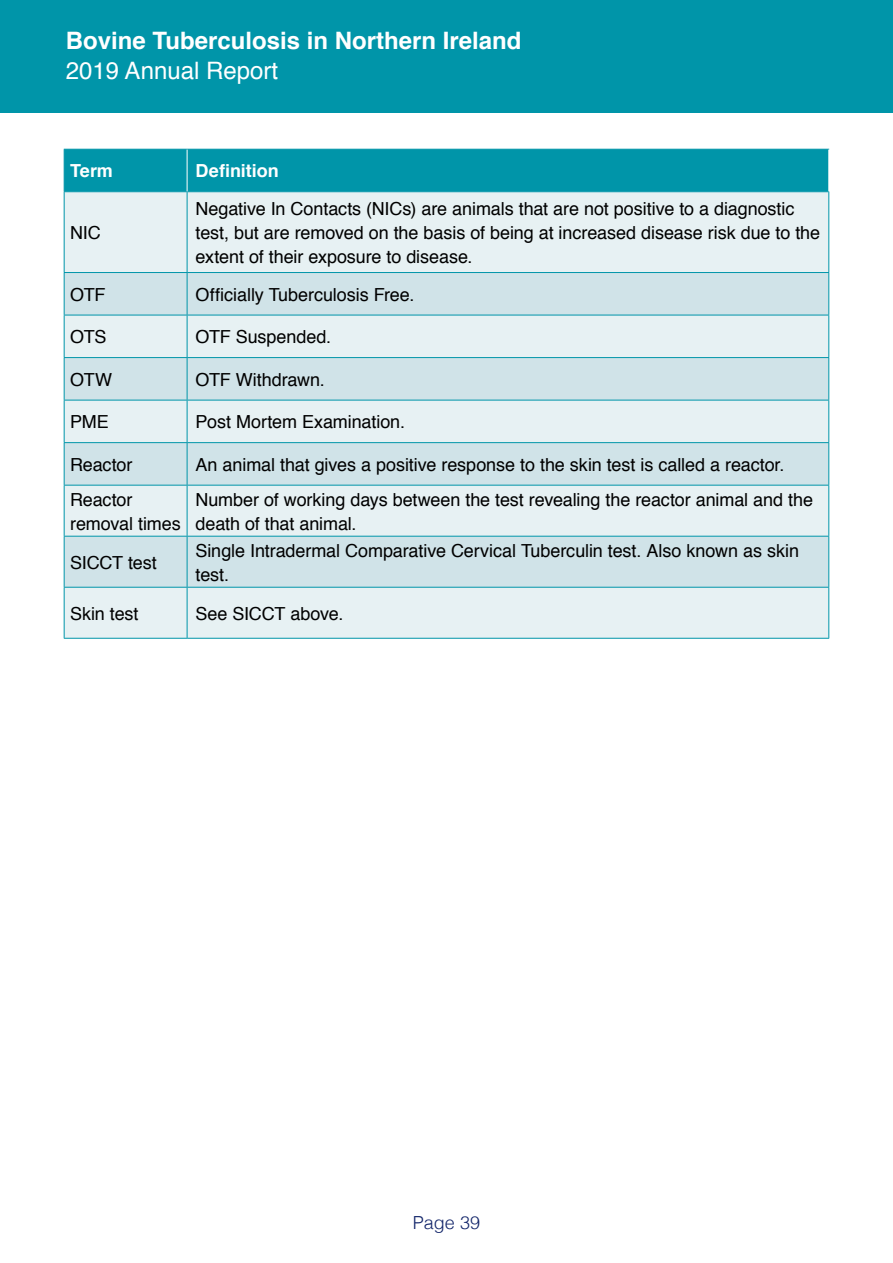
<style>
.page{position:relative;width:893px;height:1263px;background:#fff}
.page>*{position:absolute;margin:0;border:0;box-sizing:border-box;transform-origin:0 0}
.t1{font:700 24px "Helvetica";color:#fff}
.t2{font:24px "Helvetica";color:#fff}
._1_3_Body_Text{font:18px/24px "Helvetica";letter-spacing:-.005em;color:#000}
._1_3_Body_Text-2{font:700 18px "Helvetica";letter-spacing:-.005em;color:#fff}
.t3{font:300 18px "Helvetica";color:#112469}
</style>
<div class="page">
<div style="left:0;top:0;width:893px;height:113px;background:#0095a9"></div>
<div style="left:65px;top:150px;width:763px;height:41px;background:#0095a9"></div>
<div style="left:65px;top:192px;width:763px;height:446px;background:#e7f1f3"></div>
<svg style="left:65px;top:273px;width:763px;height:314px;background:#d8e8ec"></svg>
<hr style="left:64px;top:149px;width:123px;height:1px;background:#0095a9">
<hr style="left:64px;top:150px;width:1px;height:41px;background:#0095a9">
<hr style="left:187px;top:149px;width:642px;height:1px;background:#0095a9">
<hr style="left:64px;top:191px;width:123px;height:1px;background:#0095a9">
<hr style="left:64px;top:192px;width:1px;height:80px;background:#0095a9">
<hr style="left:187px;top:191px;width:642px;height:1px;background:#0095a9">
<hr style="left:187px;top:192px;width:1px;height:80px;background:#0095a9">
<hr style="left:828px;top:192px;width:1px;height:80px;background:#0095a9">
<hr style="left:64px;top:272px;width:123px;height:1px;background:#0095a9">
<hr style="left:64px;top:273px;width:1px;height:42px;background:#0095a9">
<hr style="left:187px;top:272px;width:642px;height:1px;background:#0095a9">
<hr style="left:187px;top:273px;width:1px;height:42px;background:#0095a9">
<hr style="left:828px;top:273px;width:1px;height:42px;background:#0095a9">
<hr style="left:64px;top:315px;width:123px;height:1px;background:#0095a9">
<hr style="left:64px;top:315px;width:1px;height:42px;background:#0095a9">
<hr style="left:187px;top:315px;width:642px;height:1px;background:#0095a9">
<hr style="left:187px;top:315px;width:1px;height:42px;background:#0095a9">
<hr style="left:828px;top:315px;width:1px;height:42px;background:#0095a9">
<hr style="left:64px;top:357px;width:123px;height:1px;background:#0095a9">
<hr style="left:64px;top:358px;width:1px;height:42px;background:#0095a9">
<hr style="left:187px;top:357px;width:642px;height:1px;background:#0095a9">
<hr style="left:187px;top:358px;width:1px;height:42px;background:#0095a9">
<hr style="left:828px;top:358px;width:1px;height:42px;background:#0095a9">
<hr style="left:64px;top:400px;width:123px;height:1px;background:#0095a9">
<hr style="left:64px;top:400px;width:1px;height:42px;background:#0095a9">
<hr style="left:187px;top:400px;width:642px;height:1px;background:#0095a9">
<hr style="left:187px;top:400px;width:1px;height:42px;background:#0095a9">
<hr style="left:828px;top:400px;width:1px;height:42px;background:#0095a9">
<hr style="left:64px;top:442px;width:123px;height:1px;background:#0095a9">
<hr style="left:64px;top:443px;width:1px;height:42px;background:#0095a9">
<hr style="left:187px;top:442px;width:642px;height:1px;background:#0095a9">
<hr style="left:187px;top:443px;width:1px;height:42px;background:#0095a9">
<hr style="left:828px;top:443px;width:1px;height:42px;background:#0095a9">
<hr style="left:64px;top:485px;width:123px;height:1px;background:#0095a9">
<hr style="left:64px;top:485px;width:1px;height:51px;background:#0095a9">
<hr style="left:187px;top:485px;width:642px;height:1px;background:#0095a9">
<hr style="left:187px;top:485px;width:1px;height:51px;background:#0095a9">
<hr style="left:828px;top:485px;width:1px;height:51px;background:#0095a9">
<hr style="left:64px;top:536px;width:123px;height:1px;background:#0095a9">
<hr style="left:64px;top:536px;width:1px;height:51px;background:#0095a9">
<hr style="left:187px;top:536px;width:642px;height:1px;background:#0095a9">
<hr style="left:187px;top:536px;width:1px;height:51px;background:#0095a9">
<hr style="left:828px;top:536px;width:1px;height:51px;background:#0095a9">
<hr style="left:64px;top:587px;width:123px;height:1px;background:#0095a9">
<hr style="left:64px;top:588px;width:1px;height:50px;background:#0095a9">
<hr style="left:187px;top:587px;width:642px;height:1px;background:#0095a9">
<hr style="left:187px;top:588px;width:1px;height:50px;background:#0095a9">
<hr style="left:828px;top:588px;width:1px;height:50px;background:#0095a9">
<hr style="left:64px;top:638px;width:123px;height:1px;background:#0095a9">
<hr style="left:187px;top:638px;width:642px;height:1px;background:#0095a9">
<hr style="left:187px;top:150px;width:1px;height:41px;background:#fff">
<h1 class="t1" style="left:66px;top:21px;width:457px">Bovine Tuberculosis in Northern Ireland</h1>
<h1 class="t2" style="left:66px;top:50px;width:214px">2019 Annual Report</h1>
<p class="_1_3_Body_Text-2" style="left:70px;top:156px;width:44px">Term</p>
<p class="_1_3_Body_Text-2" style="left:196px;top:156px;width:85px">Definition</p>
<p class="_1_3_Body_Text" style="left:70px;top:220px;width:32px">NIC</p>
<p class="_1_3_Body_Text" style="left:196px;top:196px;width:626px">Negative In Contacts (NICs) are animals that are not positive to a diagnostic test, but are removed on the basis of being at increased disease risk due to the extent of their exposure to disease.</p>
<p class="_1_3_Body_Text" style="left:70px;top:282px;width:37px">OTF</p>
<p class="_1_3_Body_Text" style="left:196px;top:282px;width:220px">Officially Tuberculosis Free.</p>
<p class="_1_3_Body_Text" style="left:70px;top:324px;width:38px">OTS</p>
<p class="_1_3_Body_Text" style="left:196px;top:324px;width:137px">OTF Suspended.</p>
<p class="_1_3_Body_Text" style="left:70px;top:367px;width:43px">OTW</p>
<p class="_1_3_Body_Text" style="left:196px;top:367px;width:131px">OTF Withdrawn.</p>
<p class="_1_3_Body_Text" style="left:70px;top:409px;width:40px">PME</p>
<p class="_1_3_Body_Text" style="left:196px;top:409px;width:211px">Post Mortem Examination.</p>
<p class="_1_3_Body_Text" style="left:70px;top:452px;width:64px">Reactor</p>
<p class="_1_3_Body_Text" style="left:196px;top:452px;width:590px">An animal that gives a positive response to the skin test is called a reactor.</p>
<p class="_1_3_Body_Text" style="left:70px;top:487px;width:112px">Reactor removal times</p>
<p class="_1_3_Body_Text" style="left:196px;top:487px;width:619px">Number of working days between the test revealing the reactor animal and the death of that animal.</p>
<p class="_1_3_Body_Text" style="left:70px;top:550px;width:88px">SICCT test</p>
<p class="_1_3_Body_Text" style="left:196px;top:538px;width:605px">Single Intradermal Comparative Cervical Tuberculin test. Also known as skin test.</p>
<p class="_1_3_Body_Text" style="left:70px;top:601px;width:70px">Skin test</p>
<p class="_1_3_Body_Text" style="left:196px;top:601px;width:149px">See SICCT above.</p>
<p class="t3" style="left:413px;top:1207px;width:69px">Page 39</p>
</div>
